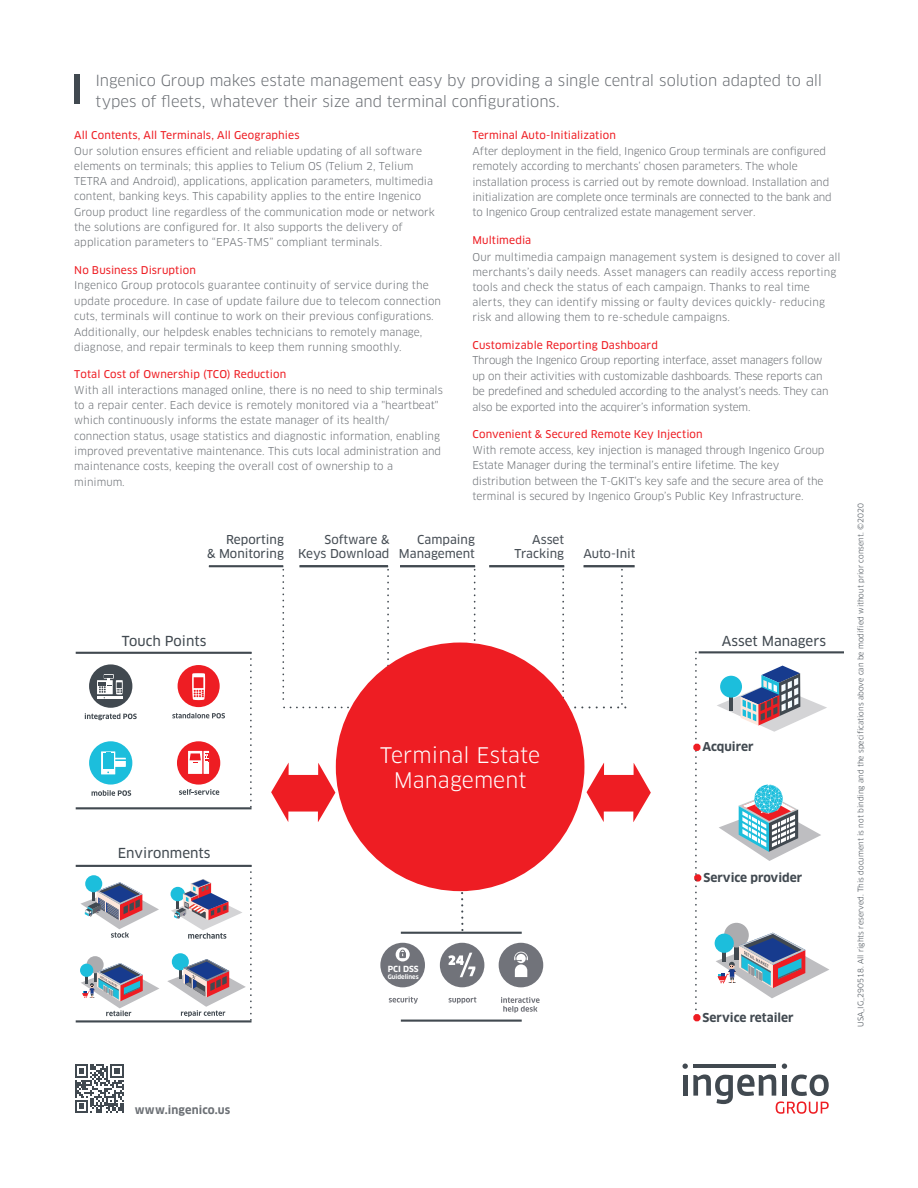
<style>
.page{position:relative;width:918px;height:1188px;background:#fff}
.page>*{position:absolute;margin:0;border:0;box-sizing:border-box;transform-origin:0 0}
.t1{font:21px/25.2px "Clan OT";letter-spacing:.005em;color:#fff;text-align:center}
.cHAPO{font:15px/21px "Clan OT";letter-spacing:-.005em;color:#6c7075}
.t2{font:13.5px "Clan OT News";color:#414950}
.t3{font:12px/14.4px "Clan OT News";color:#474e55;text-align:right}
.t4{font:700 12px "Clan OT";color:#414950}
.t5{font:12px/14.4px "Clan OT News";color:#414950;text-align:right}
.txt_tblo_gris{font:700 11.1px "Clan OT";letter-spacing:.01em;color:#6c7075}
.le_txt_verso_retenu{font:10.5px/15.3px "Clan OT";color:#6c7075}
.le_txt_verso_retenu-2{font:10.5px/15.5px "Clan OT";letter-spacing:-.02em;color:#6c7075}
.Sous_titre_retenu_ro{font:10.5px "Clan OT News";letter-spacing:.005em;color:#ee1d23}
.t6{font:700 8.25px "Clan OT";color:#fff}
.t7{font:7.5px "Clan OT";color:#414950}
.t8{font:700 6px "Clan OT";color:#fff}
.s1{font-family:"Clan OT News";color:#ee1d23}
.s2{color:#ee1d23}
</style>
<div class="page">
<svg style="left:75px;top:1065px;width:48px;height:48px"></svg>
<svg style="left:683px;top:1064px;width:146px;height:50px"></svg>
<div style="left:74px;top:74px;width:6px;height:30px;background:#414950"></div>
<svg style="left:271px;top:763px;width:64px;height:59px"></svg>
<div style="left:440px;top:943px;width:44px;height:44px;background:#71737a;border-radius:50%"></div>
<svg style="left:448px;top:953px;width:27px;height:24px"></svg>
<div style="left:380px;top:943px;width:45px;height:44px;background:#71737a;border-radius:50%"></div>
<svg style="left:396px;top:947px;width:14px;height:14px"></svg>
<svg style="left:399px;top:950px;width:7px;height:8px"></svg>
<svg style="left:389px;top:997px;width:29px;height:7px"></svg>
<svg style="left:449px;top:997px;width:27px;height:7px"></svg>
<svg style="left:501px;top:997px;width:39px;height:16px"></svg>
<hr style="left:401px;top:1020px;width:121px;height:2px;background:#414950">
<hr style="left:401px;top:932px;width:121px;height:2px;background:#414950">
<div style="left:724px;top:923px;width:25px;height:24px;background:#acacaf;border-radius:50%"></div>
<div style="left:715px;top:934px;width:19px;height:19px;background:#1cbedc;border-radius:50%"></div>
<svg style="left:716px;top:933px;width:113px;height:65px"></svg>
<svg style="left:719px;top:784px;width:102px;height:77px"></svg>
<div style="left:694px;top:874px;width:7px;height:8px;border:3px solid #ee1d23;border-radius:50%"></div>
<svg style="left:717px;top:666px;width:110px;height:66px"></svg>
<svg style="left:695px;top:652px;width:2px;height:359px"></svg>
<div style="left:693px;top:744px;width:8px;height:7px;border:3px solid #ee1d23;border-radius:50%"></div>
<div style="left:693px;top:1014px;width:8px;height:7px;border:3px solid #ee1d23;border-radius:50%"></div>
<hr style="left:699px;top:651px;width:145px;height:2px;background:#414950">
<svg style="left:172px;top:713px;width:53px;height:5px"></svg>
<div style="left:178px;top:665px;width:42px;height:42px;background:#ee1d23;border-radius:50%"></div>
<svg style="left:192px;top:673px;width:13px;height:27px"></svg>
<svg style="left:250px;top:658px;width:2px;height:152px"></svg>
<hr style="left:76px;top:652px;width:176px;height:2px;background:#414950">
<hr style="left:76px;top:807px;width:176px;height:2px;background:#414950">
<hr style="left:76px;top:865px;width:176px;height:2px;background:#414950">
<hr style="left:76px;top:1020px;width:176px;height:3px;background:#414950">
<div style="left:87px;top:956px;width:17px;height:17px;background:#acacaf;border-radius:50%"></div>
<svg style="left:81px;top:963px;width:78px;height:53px"></svg>
<div style="left:85px;top:875px;width:17px;height:17px;background:#1cbedc;border-radius:50%"></div>
<svg style="left:80px;top:882px;width:79px;height:56px"></svg>
<svg style="left:167px;top:866px;width:85px;height:157px"></svg>
<div style="left:89px;top:664px;width:43px;height:44px;background:#414950;border-radius:50%"></div>
<svg style="left:85px;top:713px;width:52px;height:7px"></svg>
<svg style="left:179px;top:789px;width:40px;height:6px"></svg>
<div style="left:177px;top:741px;width:43px;height:44px;background:#ee1d23;border-radius:50%"></div>
<div style="left:188px;top:751px;width:14px;height:23px;background:#fff"></div>
<div style="left:204px;top:751px;width:5px;height:23px;background:#fff"></div>
<svg style="left:190px;top:753px;width:18px;height:10px"></svg>
<svg style="left:92px;top:790px;width:39px;height:6px"></svg>
<div style="left:89px;top:741px;width:43px;height:44px;background:#1cbedc;border-radius:50%"></div>
<div style="left:101px;top:751px;width:14px;height:23px;background:#fff"></div>
<div style="left:103px;top:753px;width:10px;height:16px;background:#1cbedc"></div>
<svg style="left:106px;top:752px;width:20px;height:21px"></svg>
<svg style="left:97px;top:680px;width:16px;height:14px"></svg>
<hr style="left:97px;top:697px;width:25px;height:2px;background:#fff">
<svg style="left:98px;top:675px;width:25px;height:23px"></svg>
<hr style="left:209px;top:565px;width:74px;height:2px;background:#414950">
<hr style="left:299px;top:565px;width:89px;height:2px;background:#414950">
<hr style="left:400px;top:565px;width:75px;height:2px;background:#414950">
<hr style="left:489px;top:565px;width:75px;height:2px;background:#414950">
<svg style="left:282px;top:570px;width:137px;height:172px"></svg>
<svg style="left:458px;top:570px;width:193px;height:364px"></svg>
<div style="left:336px;top:643px;width:248px;height:248px;background:#ee1d23;border-radius:50%"></div>
<hr style="left:584px;top:565px;width:51px;height:2px;background:#414950">
<div style="left:499px;top:943px;width:44px;height:44px;background:#71737a;border-radius:50%"></div>
<svg style="left:514px;top:952px;width:14px;height:25px"></svg>
<p class="cHAPO" style="left:96px;top:70px;width:728px">Ingenico Group makes estate management easy by providing a single central solution adapted to all types of fleets, whatever their size and terminal configurations.</p>
<p class="le_txt_verso_retenu" style="left:74px;top:128px;width:362px"><span class="s1">All Contents, All Terminals, All Geographies<br></span>Our solution ensures efficient and reliable updating of all software elements on terminals; this applies to Telium OS (Telium 2, Telium TETRA and Android), applications, application parameters, multimedia content, banking keys. This capability applies to the entire Ingenico Group product line regardless of the communication mode or network the solutions are configured for. It also supports the delivery of application parameters to “EPAS-TMS” compliant terminals.</p>
<p class="le_txt_verso_retenu" style="left:74px;top:262px;width:368px"><span class="s1">No Business Disruption<br></span>Ingenico Group protocols guarantee continuity of service during the update procedure. In case of update failure due to telecom connection cuts, terminals will continue to work on their previous configurations.<br>Additionally, our helpdesk enables technicians to remotely manage, diagnose, and repair terminals to keep them running smoothly.</p>
<p class="le_txt_verso_retenu" style="left:74px;top:367px;width:370px"><span class="s1">Total Cost of Ownership (TCO) Reduction<br></span>With all interactions managed online, there is no need to ship terminals to a repair center. Each device is remotely monitored via a "heartbeat" which continuously informs the estate manager of its health/ connection status, usage statistics and diagnostic information, enabling improved preventative maintenance. This cuts local administration and maintenance costs, keeping the overall cost of ownership to a minimum.</p>
<p class="le_txt_verso_retenu-2" style="left:472px;top:128px;width:361px"><span class="s1">Terminal Auto-Initialization<br></span>After deployment in the field, Ingenico Group terminals are configured remotely according to merchants’ chosen parameters. The whole installation process is carried out by remote download. Installation and initialization are complete once terminals are connected to the bank and to Ingenico Group centralized estate management server.</p>
<p class="Sous_titre_retenu_ro" style="left:473px;top:234px;width:60px">Multimedia</p>
<p class="le_txt_verso_retenu" style="left:473px;top:250px;width:370px">Our multimedia campaign management system is designed to cover all merchants’s daily needs. Asset managers can readily access reporting tools and check the status of each campaign. Thanks to real time alerts, they can identify missing or faulty devices quickly- reducing risk and allowing them to re-schedule campaigns.</p>
<p class="le_txt_verso_retenu-2" style="left:472px;top:337px;width:358px"><span class="s1">Customizable Reporting Dashboard<br></span>Through the Ingenico Group reporting interface, asset managers follow up on their activities with customizable dashboards. These reports can be predefined and scheduled according to the analyst’s needs. They can also be exported into the acquirer’s information system.</p>
<p class="le_txt_verso_retenu" style="left:472px;top:426px;width:353px"><span class="s1">Convenient &amp; Secured Remote Key Injection<br></span>With remote access, key injection is managed through Ingenico Group Estate Manager during the terminal’s entire lifetime. The key distribution between the T-GKIT’s key safe and the secure area of the terminal is secured by Ingenico Group’s Public Key Infrastructure.</p>
<p class="t5" style="left:207px;top:533px;width:78px">Reporting<br>&amp; Monitoring</p>
<p class="t3" style="left:298px;top:533px;width:93px">Software &amp;<br>Keys Download</p>
<p class="t3" style="left:399px;top:533px;width:78px">Campaing<br>Management</p>
<p class="t3" style="left:514px;top:533px;width:51px">Asset<br>Tracking</p>
<p class="t3" style="left:583px;top:547px;width:54px">Auto-Init</p>
<p class="t2" style="left:122px;top:633px;width:86px">Touch Points</p>
<p class="t2" style="left:118px;top:845px;width:94px">Environments</p>
<p class="t1" style="left:380px;top:743px;width:162px">Terminal Estate<br>Management</p>
<p class="t6" style="left:388px;top:964px;width:32px">PCI DSS</p>
<p class="t8" style="left:388px;top:973px;width:33px">Guidelines</p>
<p class="t2" style="left:722px;top:633px;width:106px">Asset Managers</p>
<p class="t4" style="left:694px;top:740px;width:61px"><span class="s2">•</span> Acquirer</p>
<p class="t4" style="left:695px;top:870px;width:109px"><span class="s2">•</span> Service provider</p>
<p class="t4" style="left:694px;top:1010px;width:101px"><span class="s2">•</span> Service retailer</p>
<p class="t7" style="left:856px;top:1027px;width:525px;rotate:-90deg">USA_IG_290518. All rights reserved. This document is not binding and the specifications above can be modified without prior consent. ©2020</p>
<p class="txt_tblo_gris" style="left:135px;top:1103px;width:97px">www.ingenico.us</p>
</div>
